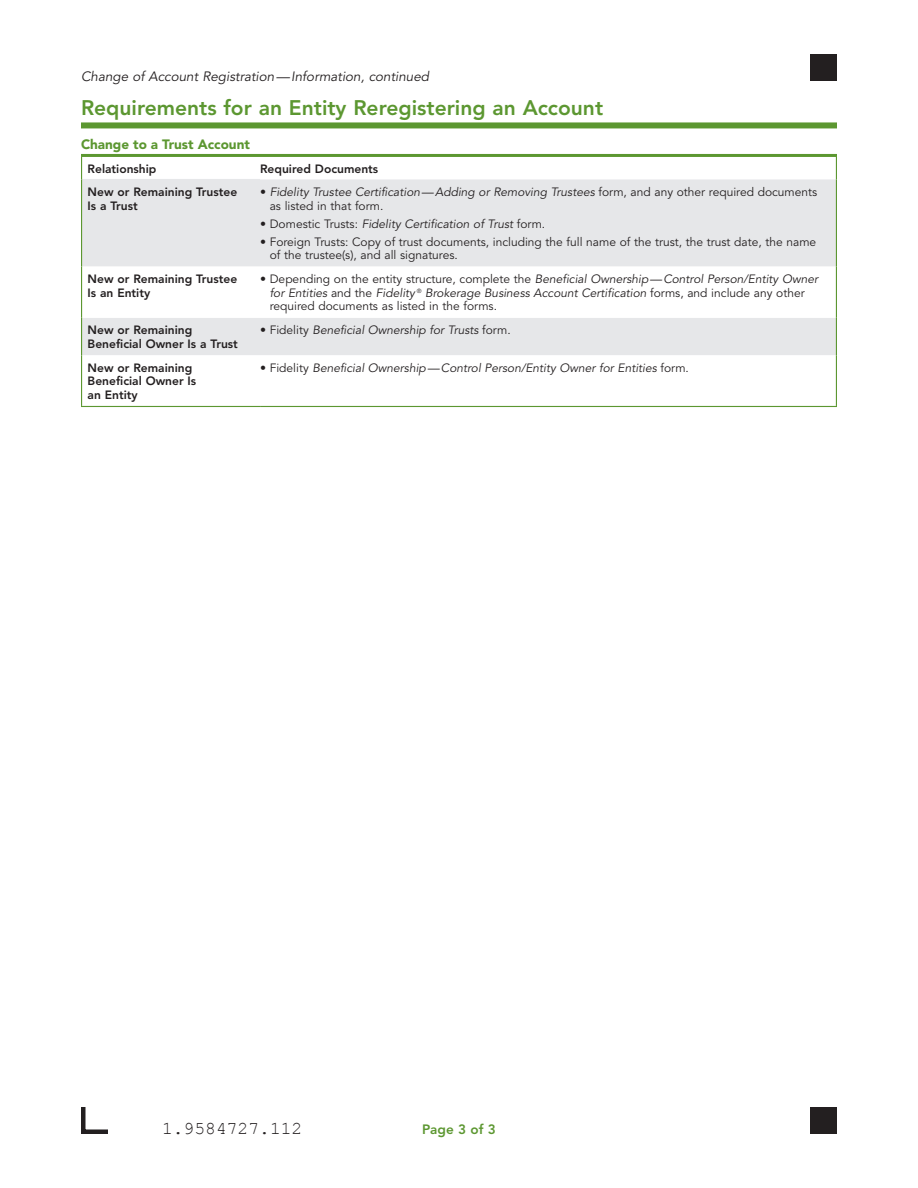
<style>
.page{position:relative;width:918px;height:1188px;background:#fff}
.page>*{position:absolute;margin:0;border:0;box-sizing:border-box;transform-origin:0 0}
.t1{font:800 21px "Avenir";color:#5c9731}
.t2{font:18px "Courier New";color:#231f20}
.t3{font:italic 13.5px "Avenir";color:#231f20}
.t4{font:900 13.5px "Avenir";color:#5c9731}
.t5{font:800 13.5px "Avenir";color:#5c9731}
.t6{font:12px/13.5px "Avenir";color:#231f20}
.t7{font:800 12px/13.5px "Avenir";color:#231f20}
.t8{font:italic 12px "Avenir";color:#231f20}
.s1{font-style:italic}
.s2{font-style:normal}
</style>
<div class="page">
<div style="left:81px;top:122px;width:756px;height:6px;background:#5c9731"></div>
<hr style="left:81px;top:154px;width:756px;height:3px;background:#5c9731">
<div style="left:82px;top:179px;width:754px;height:88px;background:#e6e7e9"></div>
<svg style="left:82px;top:267px;width:754px;height:139px"></svg>
<hr style="left:81px;top:355px;width:1px;height:51px;background:#5c9731">
<hr style="left:836px;top:355px;width:1px;height:51px;background:#5c9731">
<hr style="left:81px;top:406px;width:179px;height:1px;background:#5c9731">
<hr style="left:260px;top:406px;width:577px;height:1px;background:#5c9731">
<hr style="left:82px;top:179px;width:178px;height:1px;background:#e6e7e9">
<svg style="left:81px;top:157px;width:1px;height:22px"></svg>
<svg style="left:836px;top:157px;width:1px;height:22px"></svg>
<hr style="left:81px;top:179px;width:1px;height:88px;background:#5c9731">
<hr style="left:836px;top:179px;width:1px;height:88px;background:#5c9731">
<hr style="left:81px;top:318px;width:1px;height:37px;background:#5c9731">
<hr style="left:836px;top:318px;width:1px;height:37px;background:#5c9731">
<hr style="left:81px;top:267px;width:1px;height:51px;background:#5c9731">
<hr style="left:836px;top:267px;width:1px;height:51px;background:#5c9731">
<div style="left:810px;top:1107px;width:27px;height:27px;background:#231f20"></div>
<svg style="left:81px;top:1107px;width:27px;height:27px"></svg>
<div style="left:810px;top:54px;width:27px;height:27px;background:#231f20"></div>
<p class="t3" style="left:81px;top:69px;width:350px">Change of Account Registration—Information, continued</p>
<h1 class="t1" style="left:81px;top:95px;width:524px">Requirements for an Entity Reregistering an Account</h1>
<p class="t4" style="left:81px;top:137px;width:170px">Change to a Trust Account</p>
<p class="t7" style="left:88px;top:163px;width:70px">Relationship</p>
<p class="t7" style="left:260px;top:163px;width:120px">Required Documents</p>
<p class="t7" style="left:88px;top:185px;width:151px">New or Remaining Trustee<br>Is a Trust</p>
<p class="t6" style="left:270px;top:186px;width:549px;text-indent:-10px">• <span class="s1">Fidelity Trustee Certification—Adding or Removing Trustees</span> form, and any other required documents as listed in that form.</p>
<p class="t8" style="left:260px;top:217px;width:287px"><span class="s2">• Domestic Trusts:</span> Fidelity Certification of Trust <span class="s2">form.</span></p>
<p class="t6" style="left:270px;top:235px;width:548px;text-indent:-10px">• Foreign Trusts: Copy of trust documents, including the full name of the trust, the trust date, the name of the trustee(s), and all signatures.</p>
<p class="t7" style="left:88px;top:272px;width:151px">New or Remaining Trustee<br>Is an Entity</p>
<p class="t6" style="left:270px;top:273px;width:550px;text-indent:-10px">• Depending on the entity structure, complete the <span class="s1">Beneficial Ownership—Control Person/Entity Owner for Entities</span> and the <span class="s1">Fidelity</span> <sup>®</sup> <span class="s1">Brokerage Business Account Certification</span> forms, and include any other required documents as listed in the forms.</p>
<p class="t7" style="left:88px;top:323px;width:152px">New or Remaining<br>Beneficial Owner Is a Trust</p>
<p class="t8" style="left:260px;top:323px;width:252px"><span class="s2">• Fidelity</span> Beneficial Ownership for Trusts <span class="s2">form.</span></p>
<p class="t7" style="left:88px;top:361px;width:110px">New or Remaining<br>Beneficial Owner Is an Entity</p>
<p class="t8" style="left:260px;top:361px;width:430px"><span class="s2">• Fidelity</span> Beneficial Ownership—Control Person/Entity Owner for Entities <span class="s2">form.</span></p>
<h2 class="t2" style="left:162px;top:1117px;width:142px">1.9584727.112</h2>
<p class="t5" style="left:422px;top:1121px;width:75px">Page 3 of 3</p>
</div>
